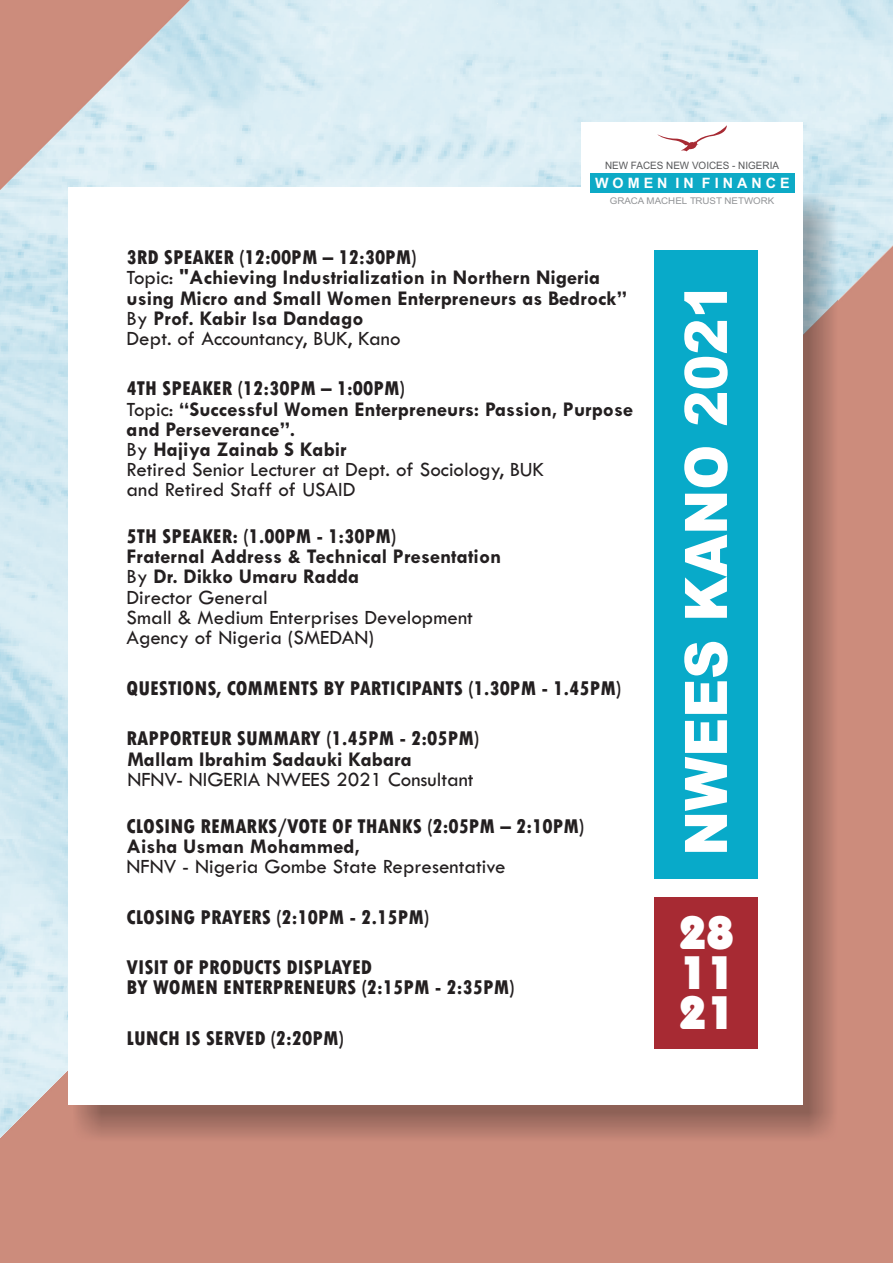
<style>
.page{position:relative;width:893px;height:1263px;background:#fff}
.page>*{position:absolute;margin:0;border:0;box-sizing:border-box;transform-origin:0 0}
.t1{font:900 58.65px "Arial";color:#fff;scale:.92 1}
.t2{font:800 46.8px/39.9px "Bauhaus IT Cby BT";color:#fff;text-align:justify}
.t3{font:700 21px/20.1px "Tw Cen";color:#231f20}
.t4{font:800 condensed 21px/20.1px "Tw Cen";color:#231f20}
.t5{font:21px/20.1px "Tw Cen";color:#231f20}
.t6{font:700 14.25px "Arial";letter-spacing:.28em;color:#fff}
.t7{font:10.2px "Arial";color:#57585a}
.t8{font:9.15px "Arial";color:#939598;scale:1.06 1}
.s1{font-weight:800;font-stretch:condensed}
.s2{font-weight:400}
.s3{font-weight:700}
</style>
<div class="page">
<img style="left:0;top:0;width:893px;height:1138px">
<img style="left:74px;top:194px;width:764px;height:947px">
<div style="left:68px;top:187px;width:735px;height:918px;background:#fff"></div>
<div style="left:654px;top:897px;width:104px;height:151px;background:#a72a33"></div>
<div style="left:654px;top:250px;width:104px;height:629px;background:#08aac9"></div>
<div style="left:581px;top:122px;width:222px;height:85px;background:#fff"></div>
<div style="left:590px;top:173px;width:204px;height:19px;background:#0daac6"></div>
<svg style="left:657px;top:125px;width:70px;height:26px"></svg>
<p class="t7" style="left:605px;top:161px;width:175px">NEW FACES NEW VOICES - NIGERIA</p>
<p class="t8" style="left:610px;top:197px;width:157px">GRACA MACHEL TRUST NETWORK</p>
<p class="t6" style="left:595px;top:178px;width:196px">WOMEN IN FINANCE</p>
<p class="t3" style="left:127px;top:249px;width:502px"><span class="s1">3RD SPEAKER (12:00PM – 12:30PM)<br></span><span class="s2">Topic:</span> "Achieving Industrialization in Northern Nigeria using Micro and Small Women Enterpreneurs as Bedrock” <span class="s2">By</span> Prof. Kabir Isa Dandago<br><span class="s2">Dept. of Accountancy, BUK, Kano</span></p>
<p class="t3" style="left:127px;top:380px;width:508px"><span class="s1">4TH SPEAKER (12:30PM – 1:00PM)<br></span><span class="s2">Topic:</span> “Successful Women Enterpreneurs: Passion, Purpose and Perseverance”.<br><span class="s2">By</span> Hajiya Zainab S Kabir<br><span class="s2">Retired Senior Lecturer at Dept. of Sociology, BUK<br>and Retired Staff of USAID</span></p>
<p class="t4" style="left:127px;top:528px;width:271px">5TH SPEAKER: (1.00PM - 1:30PM)</p>
<p class="t5" style="left:127px;top:548px;width:376px"><span class="s3">Fraternal Address &amp; Technical Presentation<br></span>By <span class="s3">Dr. Dikko Umaru Radda<br></span>Director General<br>Small &amp; Medium Enterprises Development<br>Agency of Nigeria (SMEDAN)</p>
<p class="t4" style="left:127px;top:679px;width:496px">QUESTIONS, COMMENTS BY PARTICIPANTS (1.30PM - 1.45PM)</p>
<p class="t4" style="left:127px;top:730px;width:354px">RAPPORTEUR SUMMARY (1.45PM - 2:05PM)</p>
<p class="t3" style="left:127px;top:750px;width:286px">Mallam Ibrahim Sadauki Kabara</p>
<p class="t5" style="left:127px;top:770px;width:348px">NFNV- NIGERIA NWEES 2021 Consultant</p>
<p class="t4" style="left:127px;top:818px;width:459px">CLOSING REMARKS/VOTE OF THANKS (2:05PM – 2:10PM)</p>
<p class="t3" style="left:127px;top:838px;width:235px">Aisha Usman Mohammed,</p>
<p class="t5" style="left:127px;top:858px;width:381px">NFNV - Nigeria Gombe State Representative</p>
<p class="t4" style="left:127px;top:908px;width:304px">CLOSING PRAYERS (2:10PM - 2.15PM)</p>
<p class="t4" style="left:127px;top:959px;width:390px">VISIT OF PRODUCTS DISPLAYED<br>BY WOMEN ENTERPRENEURS (2:15PM - 2:35PM)</p>
<p class="t4" style="left:127px;top:1029px;width:219px">LUNCH IS SERVED (2:20PM)</p>
<h1 class="t1" style="left:685px;top:856px;width:625px;rotate:-90deg">NWEES KANO 2021</h1>
<h2 class="t2" style="left:679px;top:917px;width:56px">28<br>11<br>21</h2>
</div>
